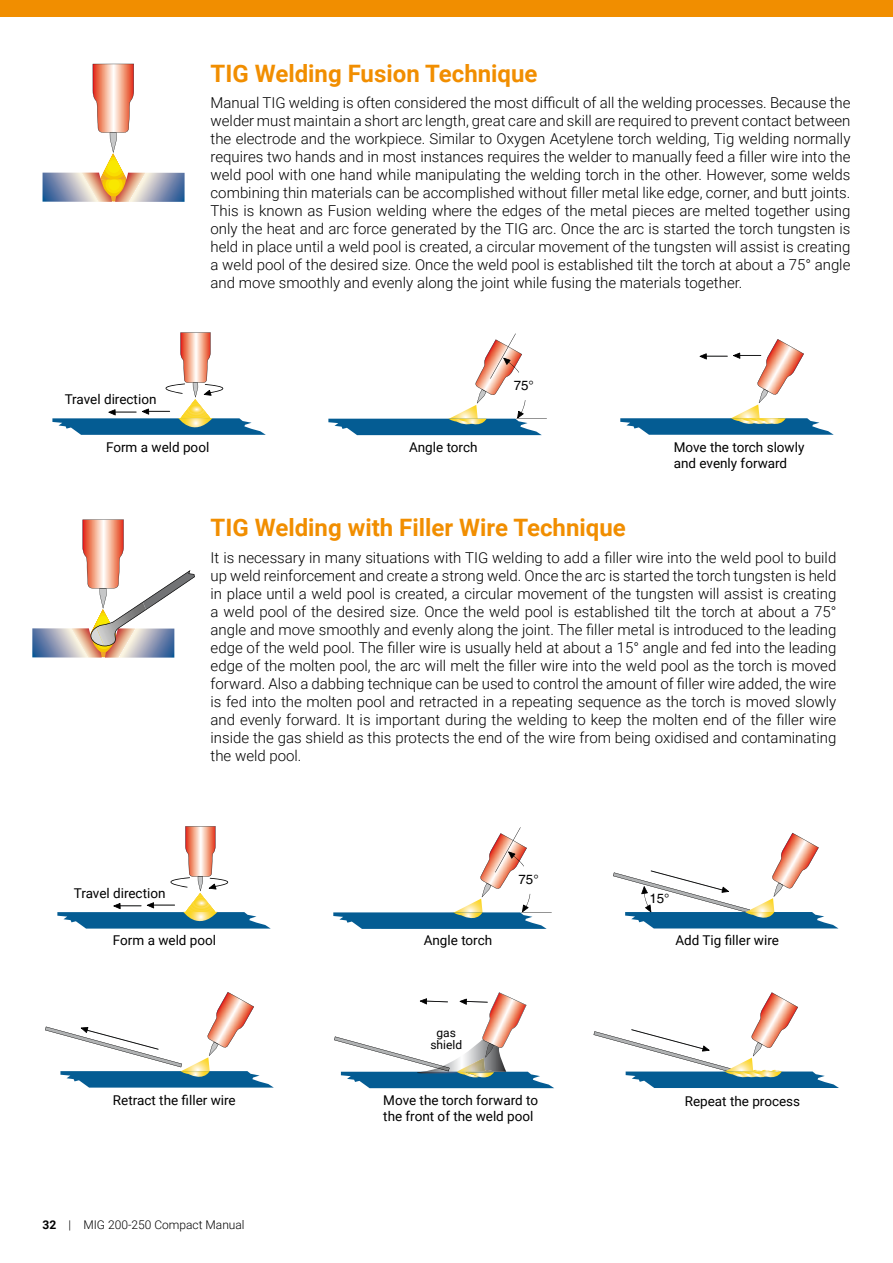
<style>
.page{position:relative;width:893px;height:1263px;background:#fff}
.page>*{position:absolute;margin:0;border:0;box-sizing:border-box;transform-origin:0 0}
.t1{font:700 24px "Roboto";color:#f18e00}
.t2{font:300 15px/18px "Roboto";color:#000;text-align:justify}
.t3{font:13.5px/16.2px "Roboto";color:#000}
.t4{font:13.35px "Helvetica";color:#000}
.t5{font:300 12px "Roboto";color:#000}
.t6{font:12px/12px "Roboto";color:#000;text-align:center}
.s1{font-weight:700}
</style>
<div class="page">
<img style="left:32px;top:628px;width:39px;height:30px">
<img style="left:71px;top:628px;width:4px;height:30px">
<svg style="left:75px;top:519px;width:120px;height:139px"></svg>
<svg style="left:333px;top:827px;width:219px;height:102px"></svg>
<svg style="left:613px;top:833px;width:225px;height:95px"></svg>
<svg style="left:45px;top:992px;width:228px;height:95px"></svg>
<svg style="left:594px;top:992px;width:245px;height:96px"></svg>
<svg style="left:57px;top:826px;width:214px;height:103px"></svg>
<svg style="left:334px;top:992px;width:220px;height:96px"></svg>
<img style="left:146px;top:173px;width:39px;height:29px">
<img style="left:142px;top:173px;width:4px;height:29px">
<img style="left:43px;top:173px;width:38px;height:29px">
<img style="left:81px;top:173px;width:4px;height:29px">
<svg style="left:85px;top:64px;width:57px;height:138px"></svg>
<svg style="left:52px;top:332px;width:214px;height:103px"></svg>
<svg style="left:328px;top:333px;width:219px;height:102px"></svg>
<svg style="left:620px;top:339px;width:214px;height:96px"></svg>
<div style="left:0;top:0;width:893px;height:17px;background:#f18e00"></div>
<h1 class="t1" style="left:211px;top:56px;width:328px">TIG Welding Fusion Technique</h1>
<p class="t2" style="left:211px;top:93px;width:641px">Manual TIG welding is often considered the most difficult of all the welding processes. Because the welder must maintain a short arc length, great care and skill are required to prevent contact between the electrode and the workpiece. Similar to Oxygen Acetylene torch welding, Tig welding normally requires two hands and in most instances requires the welder to manually feed a filler wire into the weld pool with one hand while manipulating the welding torch in the other. However, some welds combining thin materials can be accomplished without filler metal like edge, corner, and butt joints.<br>This is known as Fusion welding where the edges of the metal pieces are melted together using only the heat and arc force generated by the TIG arc. Once the arc is started the torch tungsten is held in place until a weld pool is created, a circular movement of the tungsten will assist is creating a weld pool of the desired size. Once the weld pool is established tilt the torch at about a 75° angle and move smoothly and evenly along the joint while fusing the materials together.</p>
<p class="t3" style="left:65px;top:390px;width:93px">Travel direction</p>
<p class="t4" style="left:514px;top:378px;width:22px">75°</p>
<p class="t3" style="left:106px;top:438px;width:105px">Form a weld pool</p>
<p class="t3" style="left:409px;top:438px;width:70px">Angle torch</p>
<p class="t3" style="left:674px;top:438px;width:132px">Move the torch slowly and evenly forward</p>
<h1 class="t1" style="left:211px;top:511px;width:417px">TIG Welding with Filler Wire Technique</h1>
<p class="t2" style="left:211px;top:548px;width:627px">It is necessary in many situations with TIG welding to add a filler wire into the weld pool to build up weld reinforcement and create a strong weld. Once the arc is started the torch tungsten is held in place until a weld pool is created, a circular movement of the tungsten will assist is creating a weld pool of the desired size. Once the weld pool is established tilt the torch at about a 75° angle and move smoothly and evenly along the joint. The filler metal is introduced to the leading edge of the weld pool. The filler wire is usually held at about a 15° angle and fed into the leading edge of the molten pool, the arc will melt the filler wire into the weld pool as the torch is moved forward. Also a dabbing technique can be used to control the amount of filler wire added, the wire is fed into the molten pool and retracted in a repeating sequence as the torch is moved slowly and evenly forward. It is important during the welding to keep the molten end of the filler wire inside the gas shield as this protects the end of the wire from being oxidised and contaminating the weld pool.</p>
<p class="t3" style="left:74px;top:885px;width:93px">Travel direction</p>
<p class="t3" style="left:113px;top:932px;width:105px">Form a weld pool</p>
<p class="t4" style="left:519px;top:872px;width:22px">75°</p>
<p class="t4" style="left:649px;top:891px;width:22px">15°</p>
<p class="t3" style="left:424px;top:932px;width:70px">Angle torch</p>
<p class="t3" style="left:675px;top:932px;width:105px">Add Tig filler wire</p>
<p class="t6" style="left:430px;top:1027px;width:33px">gas shield</p>
<p class="t3" style="left:113px;top:1092px;width:124px">Retract the filler wire</p>
<p class="t3" style="left:383px;top:1092px;width:156px">Move the torch forward to the front of the weld pool</p>
<p class="t3" style="left:685px;top:1092px;width:117px">Repeat the process</p>
<p class="t5" style="left:43px;top:1217px;width:204px"><span class="s1">32</span> | MIG 200-250 Compact Manual</p>
</div>
